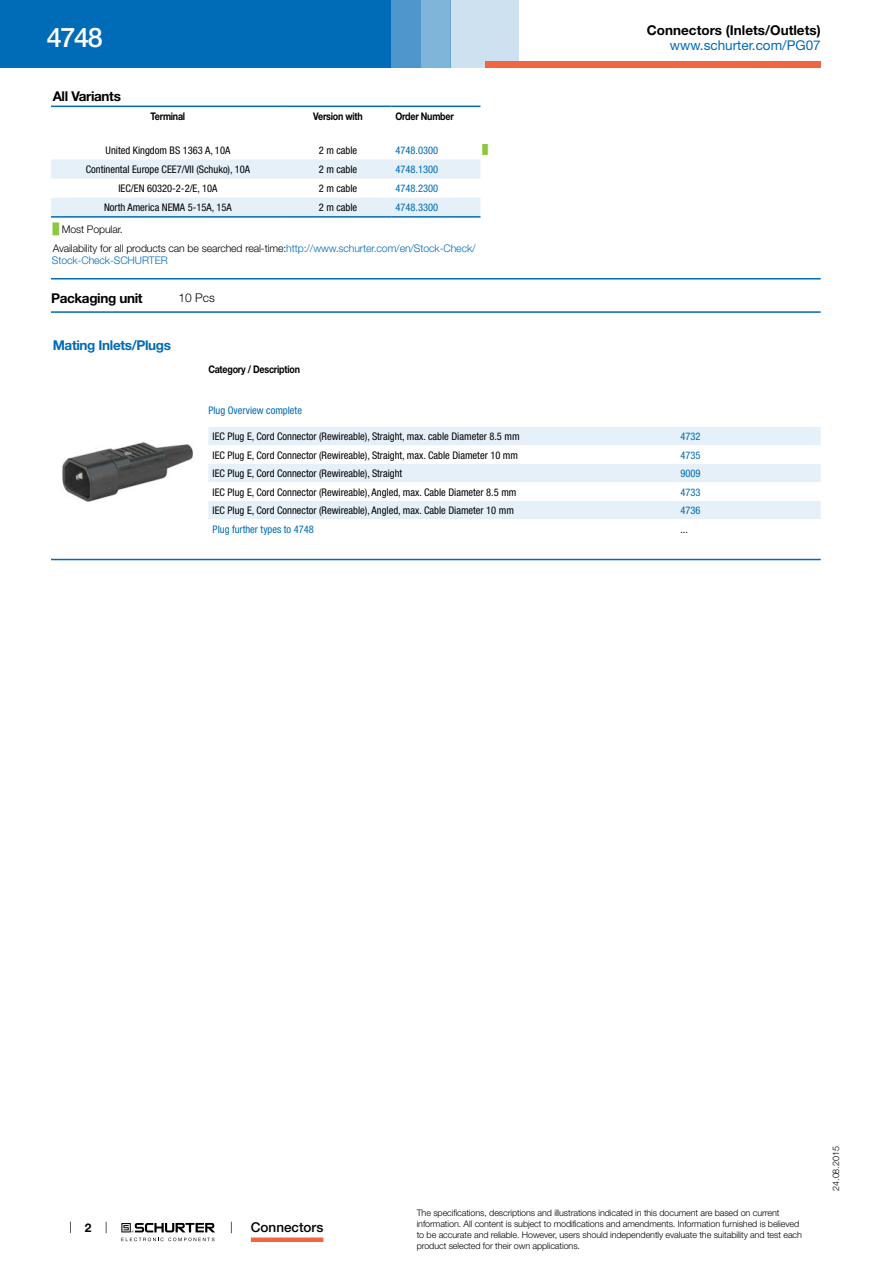
<style>
.page{position:relative;width:893px;height:1263px;background:#fff}
.page>*{position:absolute;margin:0;border:0;box-sizing:border-box;transform-origin:0 0}
.t1{font:500 27px "Helvetica Neue LT";color:#fff}
.t2{font:700 13.5px "Helvetica Neue LT";letter-spacing:-.015em;color:#000}
.t3{font:13.5px "Helvetica Neue LT";color:#006bb6}
.t4{font:700 13.5px "Helvetica Neue LT";letter-spacing:-.025em;color:#006bb6}
.t5{font:500 13.5px "Helvetica Neue LT";color:#000}
.t6{font:300 12px "Helvetica Neue LT";color:#000}
.t7{font:700 12px "Helvetica Neue LT";color:#000}
.t8{font:condensed 10.5px "Helvetica Neue LT";color:#000}
.t9{font:300 10.5px/18.5px "Helvetica Neue LT";letter-spacing:-.01em;color:#000}
.t10{font:condensed 10.5px "Helvetica Neue LT";color:#006bb6}
.t11{font:700 10.5px "Helvetica Neue LT";letter-spacing:-.025em;color:#000;scale:.85 1}
.t12{font:300 10.5px "Helvetica Neue LT";letter-spacing:-.01em;color:#006bb6}
.t13{font:300 9px/10.8px "Helvetica Neue LT";letter-spacing:-.01em;color:#000}
.t14{font:9px "Arial Unicode MS";color:#8dc63f}
.s1{font-family:"Arial Unicode MS";font-weight:400;color:#8dc63f}
.s2{color:#006bb6}
</style>
<div class="page">
<svg style="left:70px;top:1221px;width:1px;height:12px"></svg>
<svg style="left:121px;top:1223px;width:94px;height:18px"></svg>
<div style="left:0;top:0;width:391px;height:68px;background:#006bb6"></div>
<div style="left:421px;top:0;width:30px;height:68px;background:#80b5da"></div>
<div style="left:391px;top:0;width:30px;height:68px;background:#4d97cc"></div>
<div style="left:451px;top:0;width:68px;height:68px;background:#cde1f0"></div>
<div style="left:485px;top:62px;width:336px;height:6px;background:#f26541"></div>
<div style="left:251px;top:1237px;width:72px;height:5px;background:#f26541"></div>
<svg style="left:51px;top:107px;width:429px;height:1px"></svg>
<svg style="left:51px;top:159px;width:429px;height:57px"></svg>
<hr style="left:51px;top:106px;width:234px;height:1px;background:#006bb6">
<hr style="left:285px;top:106px;width:106px;height:1px;background:#006bb6">
<hr style="left:391px;top:106px;width:89px;height:1px;background:#006bb6">
<hr style="left:51px;top:216px;width:234px;height:2px;background:#006bb6">
<hr style="left:285px;top:216px;width:106px;height:2px;background:#006bb6">
<hr style="left:391px;top:216px;width:89px;height:2px;background:#006bb6">
<hr style="left:51px;top:278px;width:770px;height:1px;background:#006bb6">
<hr style="left:51px;top:311px;width:770px;height:2px;background:#006bb6">
<img style="left:62px;top:442px;width:131px;height:60px">
<div style="left:208px;top:427px;width:613px;height:18px;background:#e6f0f8"></div>
<svg style="left:208px;top:464px;width:613px;height:55px;fill:#e6f0f8"></svg>
<hr style="left:51px;top:559px;width:770px;height:1px;background:#006bb6">
<h1 class="t1" style="left:47px;top:21px;width:57px">4748</h1>
<p class="t2" style="left:53px;top:88px;width:70px">All Variants</p>
<p class="t2" style="left:647px;top:22px;width:175px">Connectors (Inlets/Outlets)</p>
<p class="t3" style="left:670px;top:37px;width:152px">www.schurter.com/PG07</p>
<p class="t11" style="left:151px;top:109px;width:42px">Terminal</p>
<p class="t11" style="left:313px;top:109px;width:60px">Version with</p>
<p class="t11" style="left:395px;top:109px;width:70px">Order Number</p>
<p class="t8" style="left:106px;top:144px;width:126px">United Kingdom BS 1363 A, 10A</p>
<p class="t8" style="left:319px;top:144px;width:40px">2 m cable</p>
<p class="t10" style="left:395px;top:144px;width:44px">4748.0300</p>
<p class="t14" style="left:483px;top:143px;width:7px">█</p>
<p class="t8" style="left:86px;top:163px;width:166px">Continental Europe CEE7/VII (Schuko), 10A</p>
<p class="t8" style="left:319px;top:163px;width:40px">2 m cable</p>
<p class="t10" style="left:395px;top:163px;width:44px">4748.1300</p>
<p class="t8" style="left:118px;top:182px;width:101px">IEC/EN 60320-2-2/E, 10A</p>
<p class="t8" style="left:319px;top:182px;width:40px">2 m cable</p>
<p class="t10" style="left:395px;top:182px;width:44px">4748.2300</p>
<p class="t8" style="left:104px;top:201px;width:129px">North America NEMA 5-15A, 15A</p>
<p class="t8" style="left:319px;top:201px;width:40px">2 m cable</p>
<p class="t10" style="left:395px;top:201px;width:44px">4748.3300</p>
<p class="t9" style="left:53px;top:220px;width:424px"><span class="s1">█</span> Most Popular.<br>Availability for all products can be searched real-time:<span class="s2">http://www.schurter.com/en/Stock-Check/</span></p>
<p class="t12" style="left:52px;top:254px;width:117px">Stock-Check-SCHURTER</p>
<p class="t2" style="left:51px;top:290px;width:93px">Packaging unit</p>
<p class="t6" style="left:179px;top:290px;width:38px">10 Pcs</p>
<p class="t4" style="left:53px;top:337px;width:120px">Mating Inlets/Plugs</p>
<p class="t11" style="left:208px;top:363px;width:109px">Category / Description</p>
<p class="t10" style="left:208px;top:404px;width:95px">Plug Overview complete</p>
<p class="t8" style="left:213px;top:430px;width:308px">IEC Plug E, Cord Connector (Rewireable), Straight, max. cable Diameter 8.5 mm</p>
<p class="t10" style="left:680px;top:430px;width:22px">4732</p>
<p class="t8" style="left:213px;top:449px;width:307px">IEC Plug E, Cord Connector (Rewireable), Straight, max. Cable Diameter 10 mm</p>
<p class="t10" style="left:680px;top:449px;width:22px">4735</p>
<p class="t8" style="left:213px;top:467px;width:191px">IEC Plug E, Cord Connector (Rewireable), Straight</p>
<p class="t10" style="left:680px;top:467px;width:22px">9009</p>
<p class="t8" style="left:213px;top:486px;width:305px">IEC Plug E, Cord Connector (Rewireable), Angled, max. Cable Diameter 8.5 mm</p>
<p class="t10" style="left:680px;top:486px;width:22px">4733</p>
<p class="t8" style="left:213px;top:504px;width:303px">IEC Plug E, Cord Connector (Rewireable), Angled, max. Cable Diameter 10 mm</p>
<p class="t10" style="left:680px;top:504px;width:22px">4736</p>
<p class="t10" style="left:213px;top:523px;width:103px">Plug further types to 4748</p>
<p class="t8" style="left:680px;top:523px;width:9px">...</p>
<p class="t7" style="left:85px;top:1220px;width:8px">2</p>
<p class="t5" style="left:251px;top:1219px;width:74px">Connectors</p>
<p class="t13" style="left:417px;top:1207px;width:387px">The specifications, descriptions and illustrations indicated in this document are based on current information. All content is subject to modifications and amendments. Information furnished is believed to be accurate and reliable. However, users should independently evaluate the suitability and test each product selected for their own applications.</p>
<p class="t13" style="left:830px;top:1191px;width:46px;rotate:-90deg">24.08.2015</p>
</div>
